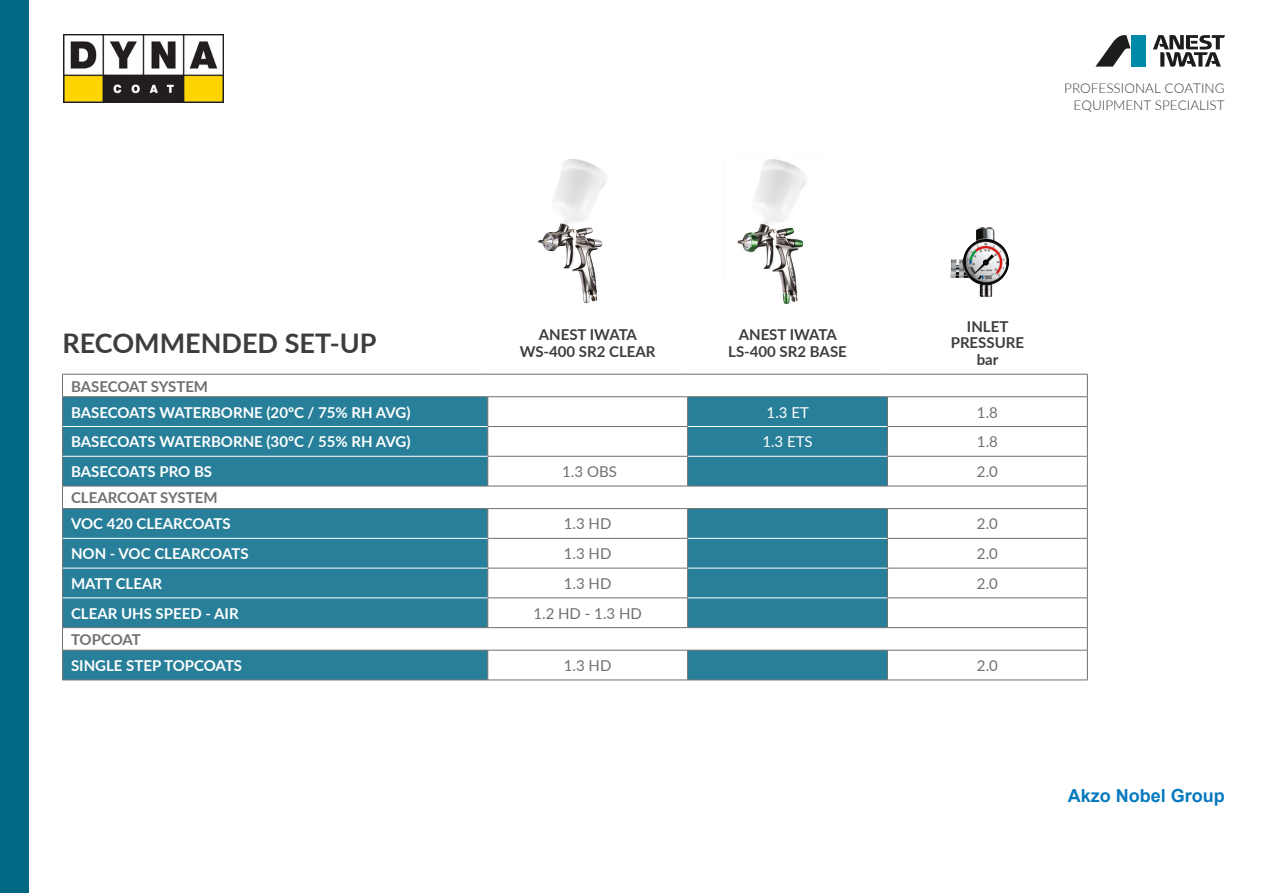
<style>
.page{position:relative;width:1263px;height:893px;background:#fff}
.page>*{position:absolute;margin:0;border:0;box-sizing:border-box;transform-origin:0 0}
.t1{font:700 27px "Lato";color:#3d3d3c}
.t2{font:700 18px "Arial";color:#077abf}
.t3{font:700 15px "Lato";color:#fff}
.t4{font:700 15px "Lato";color:#3d3d3c}
.t5{font:15px "Lato";color:#70706f}
.t6{font:700 15px "Lato";letter-spacing:-.01em;color:#70706f}
.t7{font:15px "Lato";color:#fff}
.t8{font:300 13.5px "Lato";color:#3d3d3c}
</style>
<div class="page">
<div style="left:0;top:0;width:28px;height:893px;background:#006883"></div>
<svg style="left:1095px;top:35px;width:35px;height:32px"></svg>
<div style="left:1131px;top:35px;width:14px;height:32px;background:#0089a8"></div>
<svg style="left:1153px;top:35px;width:72px;height:32px"></svg>
<svg style="left:887px;top:375px;width:200px;height:275px"></svg>
<svg style="left:63px;top:397px;width:824px;height:283px;fill:#287f99"></svg>
<hr style="left:62px;top:374px;width:426px;height:1px;background:#70706f">
<hr style="left:488px;top:374px;width:200px;height:1px;background:#70706f">
<hr style="left:688px;top:374px;width:199px;height:1px;background:#70706f">
<hr style="left:887px;top:374px;width:200px;height:1px;background:#70706f">
<hr style="left:62px;top:396px;width:426px;height:1px;background:#70706f">
<svg style="left:62px;top:374px;width:1px;height:52px"></svg>
<hr style="left:488px;top:396px;width:200px;height:1px;background:#70706f">
<hr style="left:688px;top:396px;width:199px;height:1px;background:#70706f">
<hr style="left:887px;top:396px;width:200px;height:1px;background:#70706f">
<hr style="left:62px;top:426px;width:1px;height:30px;background:#70706f">
<hr style="left:488px;top:426px;width:200px;height:1px;background:#70706f">
<svg style="left:487px;top:397px;width:1px;height:59px"></svg>
<svg style="left:687px;top:397px;width:1px;height:59px"></svg>
<hr style="left:887px;top:426px;width:200px;height:1px;background:#70706f">
<svg style="left:887px;top:397px;width:1px;height:59px"></svg>
<svg style="left:1087px;top:374px;width:1px;height:82px"></svg>
<hr style="left:62px;top:456px;width:1px;height:30px;background:#70706f">
<hr style="left:488px;top:456px;width:200px;height:1px;background:#70706f">
<hr style="left:487px;top:456px;width:1px;height:30px;background:#70706f">
<hr style="left:687px;top:456px;width:1px;height:30px;background:#70706f">
<hr style="left:887px;top:456px;width:200px;height:1px;background:#70706f">
<hr style="left:887px;top:456px;width:1px;height:30px;background:#70706f">
<hr style="left:1087px;top:456px;width:1px;height:30px;background:#70706f">
<hr style="left:62px;top:486px;width:426px;height:1px;background:#70706f">
<hr style="left:488px;top:486px;width:200px;height:1px;background:#70706f">
<hr style="left:688px;top:486px;width:199px;height:1px;background:#70706f">
<hr style="left:887px;top:486px;width:200px;height:1px;background:#70706f">
<hr style="left:62px;top:508px;width:426px;height:1px;background:#70706f">
<svg style="left:62px;top:486px;width:1px;height:52px"></svg>
<hr style="left:488px;top:508px;width:200px;height:1px;background:#70706f">
<svg style="left:487px;top:509px;width:1px;height:29px"></svg>
<hr style="left:688px;top:508px;width:199px;height:1px;background:#70706f">
<svg style="left:687px;top:509px;width:1px;height:29px"></svg>
<hr style="left:887px;top:508px;width:200px;height:1px;background:#70706f">
<svg style="left:887px;top:509px;width:1px;height:29px"></svg>
<svg style="left:1087px;top:486px;width:1px;height:52px"></svg>
<hr style="left:62px;top:538px;width:1px;height:30px;background:#70706f">
<hr style="left:488px;top:538px;width:200px;height:1px;background:#70706f">
<hr style="left:487px;top:538px;width:1px;height:30px;background:#70706f">
<hr style="left:687px;top:538px;width:1px;height:30px;background:#70706f">
<hr style="left:887px;top:538px;width:200px;height:1px;background:#70706f">
<hr style="left:887px;top:538px;width:1px;height:30px;background:#70706f">
<hr style="left:1087px;top:538px;width:1px;height:30px;background:#70706f">
<hr style="left:62px;top:568px;width:1px;height:30px;background:#70706f">
<hr style="left:488px;top:568px;width:200px;height:1px;background:#70706f">
<hr style="left:487px;top:568px;width:1px;height:30px;background:#70706f">
<hr style="left:687px;top:568px;width:1px;height:30px;background:#70706f">
<hr style="left:887px;top:568px;width:200px;height:1px;background:#70706f">
<hr style="left:887px;top:568px;width:1px;height:30px;background:#70706f">
<hr style="left:1087px;top:568px;width:1px;height:30px;background:#70706f">
<hr style="left:488px;top:598px;width:200px;height:1px;background:#70706f">
<svg style="left:487px;top:599px;width:1px;height:28px"></svg>
<svg style="left:687px;top:598px;width:1px;height:29px"></svg>
<hr style="left:887px;top:598px;width:200px;height:1px;background:#70706f">
<svg style="left:887px;top:598px;width:1px;height:29px"></svg>
<svg style="left:62px;top:598px;width:1px;height:52px"></svg>
<svg style="left:1087px;top:598px;width:1px;height:52px"></svg>
<hr style="left:62px;top:650px;width:426px;height:1px;background:#70706f">
<hr style="left:62px;top:650px;width:1px;height:30px;background:#70706f">
<hr style="left:488px;top:650px;width:200px;height:1px;background:#70706f">
<hr style="left:487px;top:650px;width:1px;height:30px;background:#70706f">
<hr style="left:688px;top:650px;width:199px;height:1px;background:#70706f">
<hr style="left:687px;top:650px;width:1px;height:30px;background:#70706f">
<hr style="left:887px;top:650px;width:200px;height:1px;background:#70706f">
<hr style="left:887px;top:650px;width:1px;height:30px;background:#70706f">
<hr style="left:1087px;top:650px;width:1px;height:30px;background:#70706f">
<hr style="left:62px;top:680px;width:426px;height:1px;background:#70706f">
<hr style="left:488px;top:680px;width:200px;height:1px;background:#70706f">
<hr style="left:688px;top:680px;width:199px;height:1px;background:#70706f">
<hr style="left:887px;top:680px;width:200px;height:1px;background:#70706f">
<hr style="left:63px;top:426px;width:425px;height:1px;background:#fff">
<hr style="left:63px;top:456px;width:425px;height:1px;background:#fff">
<hr style="left:63px;top:538px;width:425px;height:1px;background:#fff">
<hr style="left:63px;top:568px;width:425px;height:1px;background:#fff">
<hr style="left:688px;top:426px;width:199px;height:1px;background:#fff">
<hr style="left:688px;top:456px;width:199px;height:1px;background:#fff">
<hr style="left:688px;top:538px;width:199px;height:1px;background:#fff">
<hr style="left:688px;top:568px;width:199px;height:1px;background:#fff">
<hr style="left:63px;top:598px;width:425px;height:1px;background:#fff">
<hr style="left:688px;top:598px;width:199px;height:1px;background:#fff">
<hr style="left:62px;top:627px;width:426px;height:1px;background:#70706f">
<hr style="left:488px;top:627px;width:200px;height:1px;background:#70706f">
<hr style="left:688px;top:627px;width:199px;height:1px;background:#70706f">
<hr style="left:887px;top:627px;width:200px;height:1px;background:#70706f">
<img style="left:537px;top:159px;width:70px;height:145px">
<img style="left:737px;top:159px;width:70px;height:145px">
<img style="left:951px;top:227px;width:58px;height:70px">
<img style="left:63px;top:34px;width:160px;height:68px">
<p class="t8" style="left:1064px;top:79px;width:162px">PROFESSIONAL COATING</p>
<p class="t8" style="left:1073px;top:95px;width:153px">EQUIPMENT SPECIALIST</p>
<p class="t1" style="left:63px;top:323px;width:315px">RECOMMENDED SET-UP</p>
<p class="t4" style="left:539px;top:324px;width:100px">ANEST IWATA</p>
<p class="t4" style="left:520px;top:340px;width:137px">WS-400 SR2 CLEAR</p>
<p class="t4" style="left:739px;top:324px;width:100px">ANEST IWATA</p>
<p class="t4" style="left:728px;top:340px;width:120px">LS-400 SR2 BASE</p>
<p class="t4" style="left:967px;top:315px;width:43px">INLET</p>
<p class="t4" style="left:951px;top:332px;width:75px">PRESSURE</p>
<p class="t4" style="left:977px;top:348px;width:23px">bar</p>
<p class="t6" style="left:71px;top:375px;width:139px">BASECOAT SYSTEM</p>
<p class="t3" style="left:71px;top:401px;width:341px">BASECOATS WATERBORNE (20ºC / 75% RH AVG)</p>
<p class="t7" style="left:767px;top:401px;width:44px">1.3 ET</p>
<p class="t5" style="left:977px;top:401px;width:22px">1.8</p>
<p class="t3" style="left:71px;top:431px;width:341px">BASECOATS WATERBORNE (30ºC / 55% RH AVG)</p>
<p class="t7" style="left:762px;top:431px;width:52px">1.3 ETS</p>
<p class="t5" style="left:977px;top:431px;width:22px">1.8</p>
<p class="t3" style="left:71px;top:461px;width:143px">BASECOATS PRO BS</p>
<p class="t5" style="left:562px;top:461px;width:56px">1.3 OBS</p>
<p class="t5" style="left:977px;top:461px;width:22px">2.0</p>
<p class="t6" style="left:71px;top:487px;width:148px">CLEARCOAT SYSTEM</p>
<p class="t3" style="left:71px;top:513px;width:161px">VOC 420 CLEARCOATS</p>
<p class="t5" style="left:564px;top:513px;width:49px">1.3 HD</p>
<p class="t5" style="left:977px;top:513px;width:22px">2.0</p>
<p class="t3" style="left:71px;top:543px;width:179px">NON - VOC CLEARCOATS</p>
<p class="t5" style="left:564px;top:543px;width:49px">1.3 HD</p>
<p class="t5" style="left:977px;top:543px;width:22px">2.0</p>
<p class="t3" style="left:71px;top:572px;width:93px">MATT CLEAR</p>
<p class="t5" style="left:564px;top:573px;width:49px">1.3 HD</p>
<p class="t5" style="left:977px;top:573px;width:22px">2.0</p>
<p class="t3" style="left:71px;top:602px;width:169px">CLEAR UHS SPEED - AIR</p>
<p class="t5" style="left:533px;top:603px;width:110px">1.2 HD - 1.3 HD</p>
<p class="t6" style="left:71px;top:628px;width:71px">TOPCOAT</p>
<p class="t3" style="left:71px;top:655px;width:173px">SINGLE STEP TOPCOATS</p>
<p class="t5" style="left:564px;top:655px;width:49px">1.3 HD</p>
<p class="t5" style="left:977px;top:655px;width:22px">2.0</p>
<p class="t2" style="left:1068px;top:783px;width:159px">Akzo Nobel Group</p>
</div>
